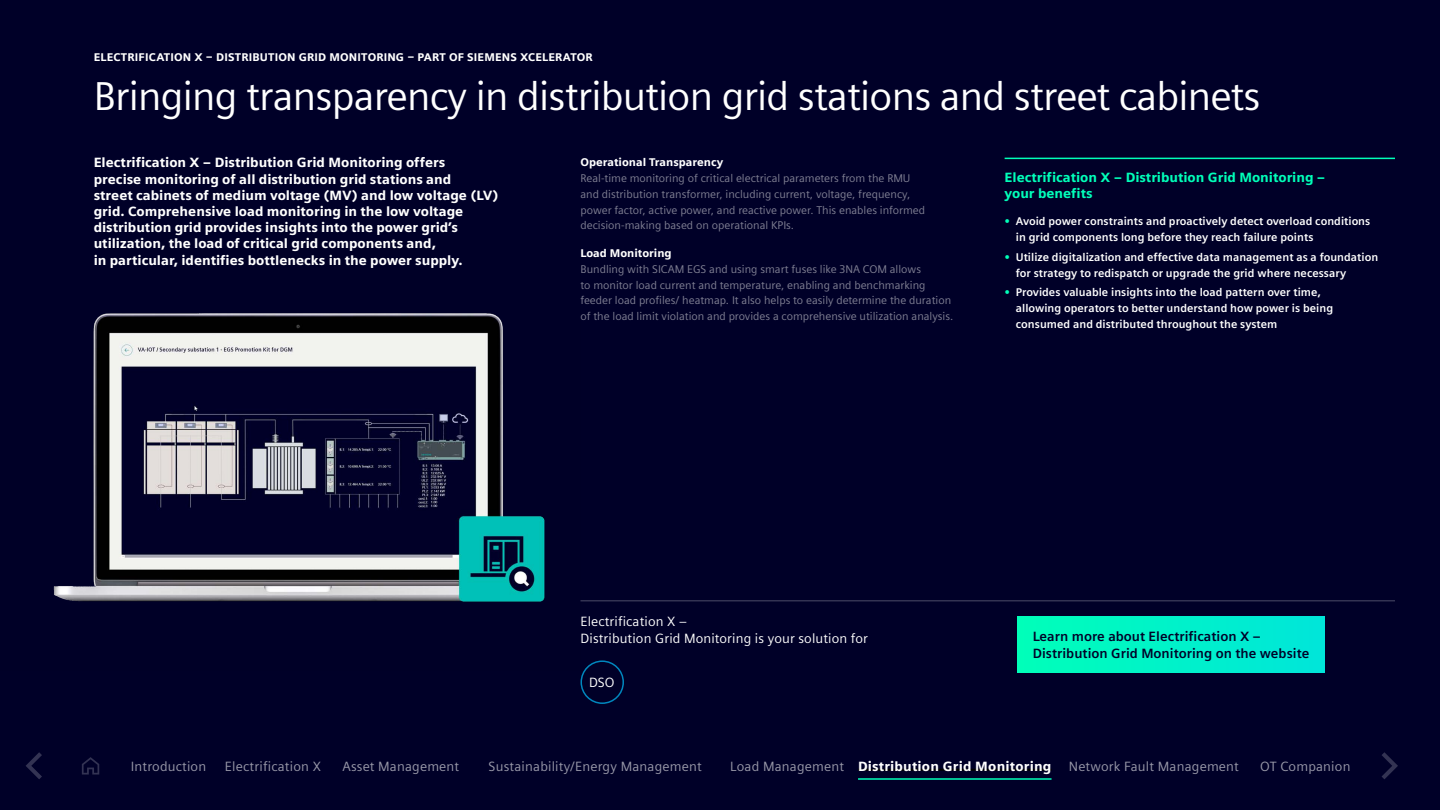
<style>
.page{position:relative;width:1440px;height:810px;background:#000028}
.page>*{position:absolute;margin:0;border:0;box-sizing:border-box;transform-origin:0 0}
.t1{font:40.5px "Siemens Sans Pro Global CS";letter-spacing:-.02em;color:#fff}
.t2{font:700 13.5px/16.2px "Siemens Sans Pro Global CS";color:#fff}
.t3{font:13.5px "Siemens Sans Pro Global CS";letter-spacing:.015em;color:#9999a9}
.t4{font:600 13.5px/16.2px "Siemens Sans Pro Global CS";color:#000028}
.t5{font:13.5px/16.2px "Siemens Sans Pro Global CS";letter-spacing:.01em;color:#fff}
.t6{font:700 13.5px/16.2px "Siemens Sans Pro Global CS";color:#00ffb9}
.t7{font:11.25px/16px "Siemens Sans Pro Global CS";color:#808093}
.t8{font:600 11.25px/16px "Siemens Sans Pro Global CS";color:#fff}
.t9{font:700 11.25px "Siemens Sans Pro Global CS";letter-spacing:.01em;color:#fff}
.s1{color:#00ffb9}
.s2{font-weight:400;color:#9999a9}
</style>
<div class="page">
<svg style="left:26px;top:752px;width:16px;height:27px"></svg>
<svg style="left:1382px;top:752px;width:16px;height:27px"></svg>
<svg style="left:82px;top:757px;width:17px;height:18px"></svg>
<hr style="left:858px;top:769px;width:194px;height:2px;background:#000">
<hr style="left:858px;top:778px;width:194px;height:2px;background:#00ffb9">
<img style="left:53px;top:313px;width:492px;height:289px">
<hr style="left:1005px;top:158px;width:390px;height:1px;background:#00ffb9">
<div style="left:1018px;top:616px;width:306px;height:57px;background:linear-gradient(to right,#00ffb9,#00e5da)"></div>
<div style="left:580px;top:660px;width:44px;height:44px;border:2px solid #0087be;border-radius:50%"></div>
<hr style="left:580px;top:600px;width:815px;height:2px;background:#333353">
<p class="t9" style="left:94px;top:51px;width:500px">ELECTRIFICATION X – DISTRIBUTION GRID MONITORING – PART OF SIEMENS XCELERATOR</p>
<h1 class="t1" style="left:94px;top:73px;width:1168px">Bringing transparency in distribution grid stations and street cabinets</h1>
<p class="t2" style="left:94px;top:155px;width:406px">Electrification X – Distribution Grid Monitoring offers<br>precise monitoring of all distribution grid stations and<br>street cabinets of medium voltage (MV) and low voltage (LV) grid. Comprehensive load monitoring in the low voltage distribution grid provides insights into the power grid’s utilization, the load of critical grid components and,<br>in particular, identifies bottlenecks in the power supply.</p>
<p class="t9" style="left:580px;top:155px;width:144px">Operational Transparency</p>
<p class="t7" style="left:580px;top:170px;width:346px">Real-time monitoring of critical electrical parameters from the RMU and distribution transformer, including current, voltage, frequency, power factor, active power, and reactive power. This enables informed decision-making based on operational KPIs.</p>
<p class="t9" style="left:580px;top:246px;width:93px">Load Monitoring</p>
<p class="t7" style="left:580px;top:261px;width:374px">Bundling with SICAM EGS and using smart fuses like 3NA COM allows<br>to monitor load current and temperature, enabling and benchmarking feeder load profiles/ heatmap. It also helps to easily determine the duration of the load limit violation and provides a comprehensive utilization analysis.</p>
<p class="t6" style="left:1005px;top:169px;width:322px">Electrification X – Distribution Grid Monitoring – your benefits</p>
<p class="t8" style="left:1016px;top:213px;width:356px;text-indent:-11px"><span class="s1">•</span> Avoid power constraints and proactively detect overload conditions in grid components long before they reach failure points</p>
<p class="t8" style="left:1016px;top:249px;width:364px;text-indent:-11px"><span class="s1">•</span> Utilize digitalization and effective data management as a foundation for strategy to redispatch or upgrade the grid where necessary</p>
<p class="t8" style="left:1016px;top:284px;width:319px;text-indent:-11px"><span class="s1">•</span> Provides valuable insights into the load pattern over time, allowing operators to better understand how power is being consumed and distributed throughout the system</p>
<p class="t5" style="left:580px;top:614px;width:289px">Electrification X –<br>Distribution Grid Monitoring is your solution for</p>
<p class="t5" style="left:589px;top:674px;width:27px">DSO</p>
<p class="t4" style="left:1033px;top:629px;width:278px">Learn more about Electrification X –<br>Distribution Grid Monitoring on the website</p>
<p class="t3" style="left:131px;top:758px;width:77px">Introduction</p>
<p class="t3" style="left:225px;top:758px;width:98px">Electrification X</p>
<p class="t3" style="left:343px;top:758px;width:118px">Asset Management</p>
<p class="t3" style="left:489px;top:758px;width:215px">Sustainability/Energy Management</p>
<p class="t2" style="left:730px;top:758px;width:323px"><span class="s2">Load Management</span> Distribution Grid Monitoring</p>
<p class="t3" style="left:1069px;top:758px;width:172px">Network Fault Management</p>
<p class="t3" style="left:1260px;top:758px;width:92px">OT Companion</p>
</div>
